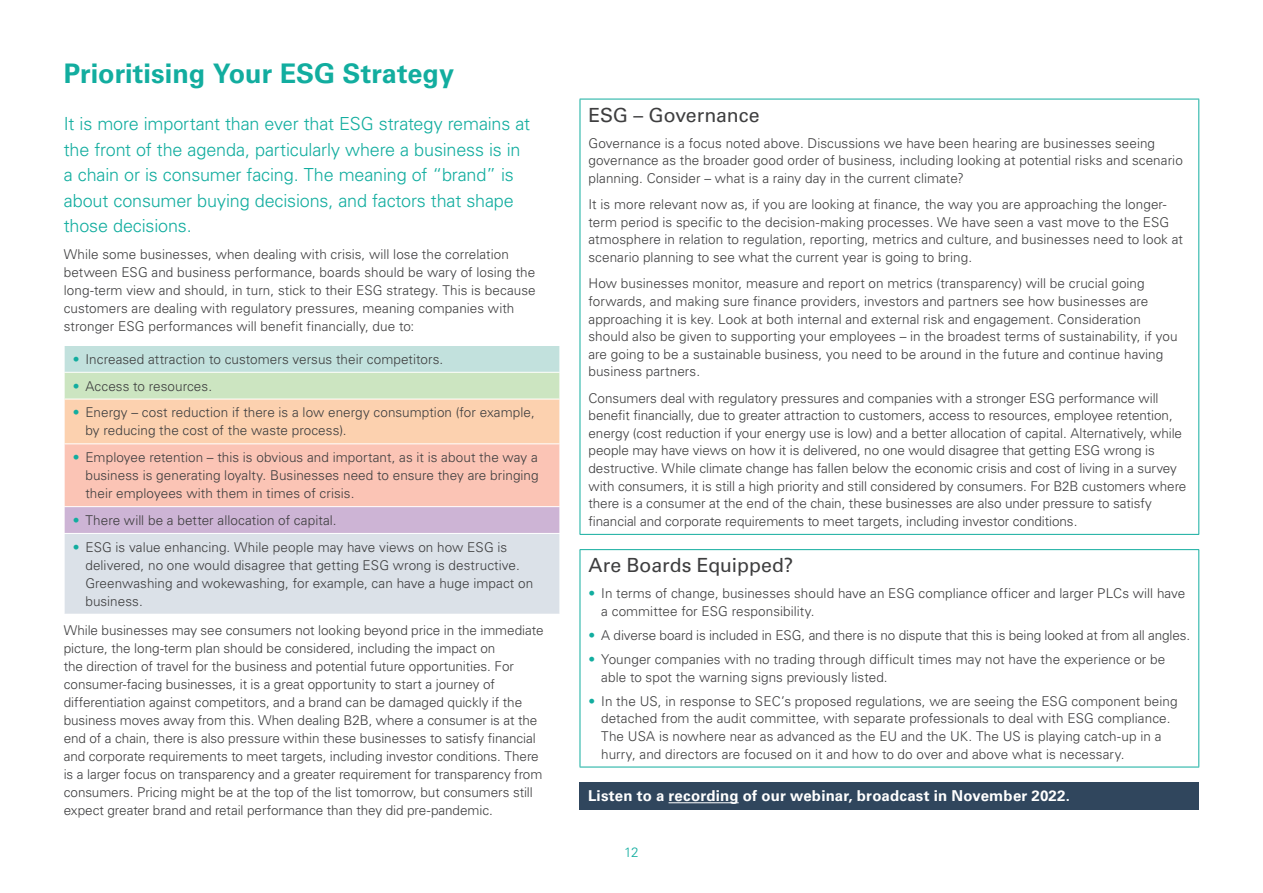
<style>
.page{position:relative;width:1263px;height:893px;background:#fff}
.page>*{position:absolute;margin:0;border:0;box-sizing:border-box;transform-origin:0 0}
.Main_Page_Heading_Sp{font:700 27px "Univers LTCYR 65";color:#12ad9f}
.Body{font:19.5px "Univers LTCYR 55 Roman";letter-spacing:-.005em;color:#3e3e3f}
.Body-2{font:300 18px/25.5px "Univers LTCYR 45";letter-spacing:-.01em;color:#12ad9f}
.Body-3{font:700 15px "Univers LTCYR 65";letter-spacing:.015em;color:#fff}
.Body-4{font:300 13.5px/17.7px "Univers LTCYR 45";color:#3e3e3f}
.t1{font:300 13.5px "Univers LTCYR 45";color:#12ad9f}
.s1{color:#12ad9f}
</style>
<div class="page">
<div style="left:64px;top:345px;width:496px;height:27px;background:#c2e1dd"></div>
<div style="left:64px;top:372px;width:496px;height:27px;background:#cce5c1"></div>
<div style="left:64px;top:399px;width:496px;height:45px;background:#fcd1af"></div>
<div style="left:64px;top:444px;width:496px;height:63px;background:#fbc4b5"></div>
<div style="left:64px;top:507px;width:496px;height:26px;background:#cdb4d5"></div>
<div style="left:64px;top:533px;width:496px;height:81px;background:#dbe1e8"></div>
<hr style="left:64px;top:345px;width:496px;height:1px;background:#fff">
<hr style="left:64px;top:372px;width:496px;height:1px;background:#fff">
<svg style="left:64px;top:346px;width:1px;height:53px"></svg>
<svg style="left:559px;top:346px;width:1px;height:53px"></svg>
<hr style="left:64px;top:399px;width:496px;height:1px;background:#fff">
<hr style="left:64px;top:399px;width:1px;height:44px;background:#fff">
<hr style="left:559px;top:399px;width:1px;height:44px;background:#fff">
<hr style="left:64px;top:443px;width:496px;height:1px;background:#fff">
<hr style="left:64px;top:444px;width:1px;height:62px;background:#fff">
<hr style="left:559px;top:444px;width:1px;height:62px;background:#fff">
<hr style="left:64px;top:506px;width:496px;height:1px;background:#fff">
<svg style="left:64px;top:507px;width:1px;height:26px"></svg>
<svg style="left:559px;top:507px;width:1px;height:26px"></svg>
<hr style="left:64px;top:533px;width:496px;height:1px;background:#fff">
<hr style="left:64px;top:534px;width:1px;height:80px;background:#fff">
<hr style="left:559px;top:534px;width:1px;height:80px;background:#fff">
<hr style="left:580px;top:99px;width:1px;height:435px;background:#12ad9f">
<hr style="left:580px;top:99px;width:619px;height:1px;background:#12ad9f">
<hr style="left:1198px;top:99px;width:1px;height:435px;background:#12ad9f">
<hr style="left:580px;top:534px;width:619px;height:1px;background:#12ad9f">
<hr style="left:580px;top:550px;width:1px;height:217px;background:#12ad9f">
<hr style="left:580px;top:549px;width:619px;height:1px;background:#12ad9f">
<hr style="left:1198px;top:550px;width:1px;height:217px;background:#12ad9f">
<hr style="left:580px;top:767px;width:619px;height:1px;background:#12ad9f">
<div style="left:580px;top:782px;width:619px;height:28px;background:#30465d"></div>
<hr style="left:668px;top:802px;width:71px;height:1px;background:#fff">
<p class="Main_Page_Heading_Sp" style="left:64px;top:55px;width:392px">Prioritising Your ESG Strategy</p>
<p class="Body-2" style="left:64px;top:110px;width:468px">It is more important than ever that ESG strategy remains at the front of the agenda, particularly where a business is in a chain or is consumer facing. The meaning of “brand” is about consumer buying decisions, and factors that shape those decisions.</p>
<p class="Body-4" style="left:64px;top:244px;width:473px">While some businesses, when dealing with crisis, will lose the correlation between ESG and business performance, boards should be wary of losing the long-term view and should, in turn, stick to their ESG strategy. This is because customers are dealing with regulatory pressures, meaning companies with stronger ESG performances will benefit financially, due to:</p>
<p class="Body-4" style="left:73px;top:350px;width:372px"><span class="s1">•</span> Increased attraction to customers versus their competitors.</p>
<p class="Body-4" style="left:73px;top:377px;width:141px"><span class="s1">•</span> Access to resources.</p>
<p class="Body-4" style="left:85px;top:403px;width:451px;text-indent:-13px"><span class="s1">•</span> Energy – cost reduction if there is a low energy consumption (for example, by reducing the cost of the waste process).</p>
<p class="Body-4" style="left:85px;top:448px;width:455px;text-align:justify;text-indent:-13px"><span class="s1">•</span> Employee retention – this is obvious and important, as it is about the way a business is generating loyalty. Businesses need to ensure they are bringing their employees with them in times of crisis.</p>
<p class="Body-4" style="left:73px;top:511px;width:265px"><span class="s1">•</span> There will be a better allocation of capital.</p>
<p class="Body-4" style="left:85px;top:538px;width:449px;text-indent:-13px"><span class="s1">•</span> ESG is value enhancing. While people may have views on how ESG is delivered, no one would disagree that getting ESG wrong is destructive.<br>Greenwashing and wokewashing, for example, can have a huge impact on business.</p>
<p class="Body-4" style="left:64px;top:621px;width:481px">While businesses may see consumers not looking beyond price in the immediate picture, the long-term plan should be considered, including the impact on<br>the direction of travel for the business and potential future opportunities. For consumer-facing businesses, it is a great opportunity to start a journey of differentiation against competitors, and a brand can be damaged quickly if the business moves away from this. When dealing B2B, where a consumer is at the end of a chain, there is also pressure within these businesses to satisfy financial and corporate requirements to meet targets, including investor conditions. There is a larger focus on transparency and a greater requirement for transparency from consumers. Pricing might be at the top of the list tomorrow, but consumers still expect greater brand and retail performance than they did pre-pandemic.</p>
<p class="Body" style="left:588px;top:101px;width:173px">ESG – Governance</p>
<p class="Body-4" style="left:588px;top:134px;width:596px">Governance is a focus noted above. Discussions we have been hearing are businesses seeing governance as the broader good order of business, including looking at potential risks and scenario planning. Consider – what is a rainy day in the current climate?</p>
<p class="Body-4" style="left:588px;top:195px;width:596px">It is more relevant now as, if you are looking at finance, the way you are approaching the longer&shy;term period is specific to the decision-making processes. We have seen a vast move to the ESG atmosphere in relation to regulation, reporting, metrics and culture, and businesses need to look at scenario planning to see what the current year is going to bring.</p>
<p class="Body-4" style="left:588px;top:274px;width:590px">How businesses monitor, measure and report on metrics (transparency) will be crucial going forwards, and making sure finance providers, investors and partners see how businesses are approaching it is key. Look at both internal and external risk and engagement. Consideration should also be given to supporting your employees – in the broadest terms of sustainability, if you are going to be a sustainable business, you need to be around in the future and continue having business partners.</p>
<p class="Body-4" style="left:588px;top:389px;width:599px">Consumers deal with regulatory pressures and companies with a stronger ESG performance will benefit financially, due to greater attraction to customers, access to resources, employee retention, energy (cost reduction if your energy use is low) and a better allocation of capital. Alternatively, while people may have views on how it is delivered, no one would disagree that getting ESG wrong is destructive. While climate change has fallen below the economic crisis and cost of living in a survey with consumers, it is still a high priority and still considered by consumers. For B2B customers where there is a consumer at the end of the chain, these businesses are also under pressure to satisfy financial and corporate requirements to meet targets, including investor conditions.</p>
<p class="Body" style="left:588px;top:552px;width:206px">Are Boards Equipped?</p>
<p class="Body-4" style="left:601px;top:584px;width:586px;text-indent:-13px"><span class="s1">•</span> In terms of change, businesses should have an ESG compliance officer and larger PLCs will have a committee for ESG responsibility.</p>
<p class="Body-4" style="left:588px;top:626px;width:603px"><span class="s1">•</span> A diverse board is included in ESG, and there is no dispute that this is being looked at from all angles.</p>
<p class="Body-4" style="left:601px;top:650px;width:566px;text-indent:-13px"><span class="s1">•</span> Younger companies with no trading through difficult times may not have the experience or be able to spot the warning signs previously listed.</p>
<p class="Body-4" style="left:601px;top:692px;width:578px;text-indent:-13px"><span class="s1">•</span> In the US, in response to SEC’s proposed regulations, we are seeing the ESG component being detached from the audit committee, with separate professionals to deal with ESG compliance.<br>The USA is nowhere near as advanced as the EU and the UK. The US is playing catch-up in a hurry, and directors are focused on it and how to do over and above what is necessary.</p>
<p class="Body-3" style="left:588px;top:785px;width:483px">Listen to a recording of our webinar, broadcast in November 2022.</p>
<p class="t1" style="left:624px;top:843px;width:16px">12</p>
</div>
